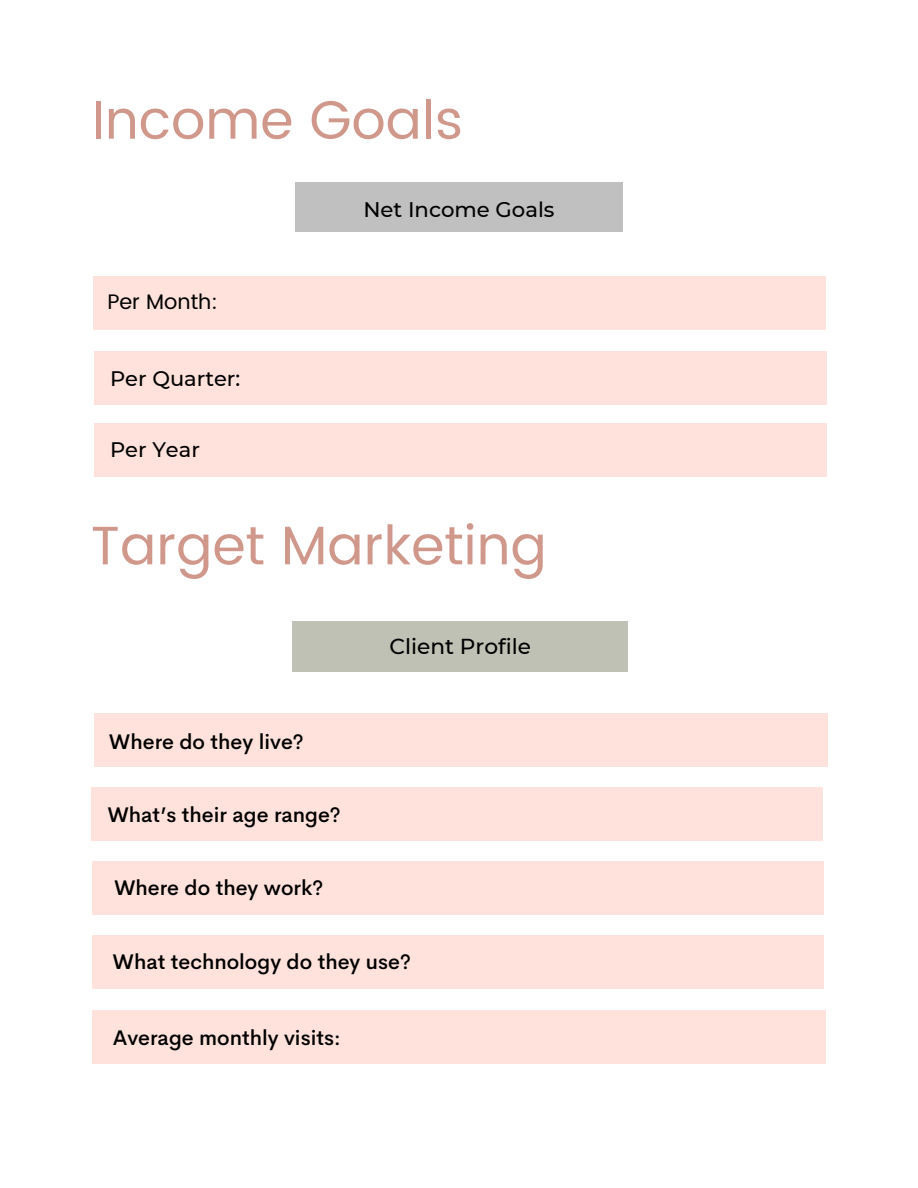
<style>
.page{position:relative;width:918px;height:1188px;background:#fff}
.page>*{position:absolute;margin:0;border:0;box-sizing:border-box;transform-origin:0 0}
.t1{font:54.15px "Poppins";color:#cf988b}
.t2{font:54px "Poppins";color:#cf988b}
.t3{font:500 21.6px "Montserrat";color:#000}
.t4{font:500 21.15px "Montserrat";color:#000}
.t5{font:500 21px "Cerebri Sans";color:#000}
.t6{font:500 21px "Montserrat";color:#000}
.t7{font:21px "Poppins";color:#000}
</style>
<div class="page">
<div style="left:295px;top:182px;width:328px;height:50px;background:#c0c0c0"></div>
<div style="left:93px;top:276px;width:733px;height:53px;background:#ffe2db"></div>
<div style="left:95px;top:352px;width:732px;height:53px;background:#ffe2db"></div>
<div style="left:95px;top:423px;width:732px;height:54px;background:#ffe2db"></div>
<div style="left:293px;top:622px;width:335px;height:50px;background:#bec1b3"></div>
<div style="left:94px;top:713px;width:734px;height:53px;background:#ffe2db"></div>
<div style="left:92px;top:787px;width:731px;height:53px;background:#ffe2db"></div>
<div style="left:92px;top:861px;width:732px;height:53px;background:#ffe2db"></div>
<div style="left:92px;top:935px;width:731px;height:53px;background:#ffe2db"></div>
<div style="left:93px;top:1011px;width:732px;height:53px;background:#ffe2db"></div>
<h2 class="t2" style="left:92px;top:88px;width:373px">Income Goals</h2>
<p class="t7" style="left:107px;top:289px;width:112px">Per Month:</p>
<p class="t6" style="left:110px;top:365px;width:132px">Per Quarter:</p>
<p class="t6" style="left:110px;top:437px;width:91px">Per Year</p>
<p class="t4" style="left:363px;top:197px;width:193px">Net Income Goals</p>
<h1 class="t1" style="left:91px;top:514px;width:458px">Target Marketing</h1>
<p class="t5" style="left:109px;top:728px;width:196px">Where do they live?</p>
<p class="t5" style="left:107px;top:801px;width:235px">What’s their age range?</p>
<p class="t5" style="left:114px;top:874px;width:211px">Where do they work?</p>
<p class="t3" style="left:390px;top:633px;width:143px">Client Profile</p>
<p class="t5" style="left:112px;top:948px;width:300px">What technology do they use?</p>
<p class="t5" style="left:113px;top:1024px;width:229px">Average monthly visits:</p>
</div>
